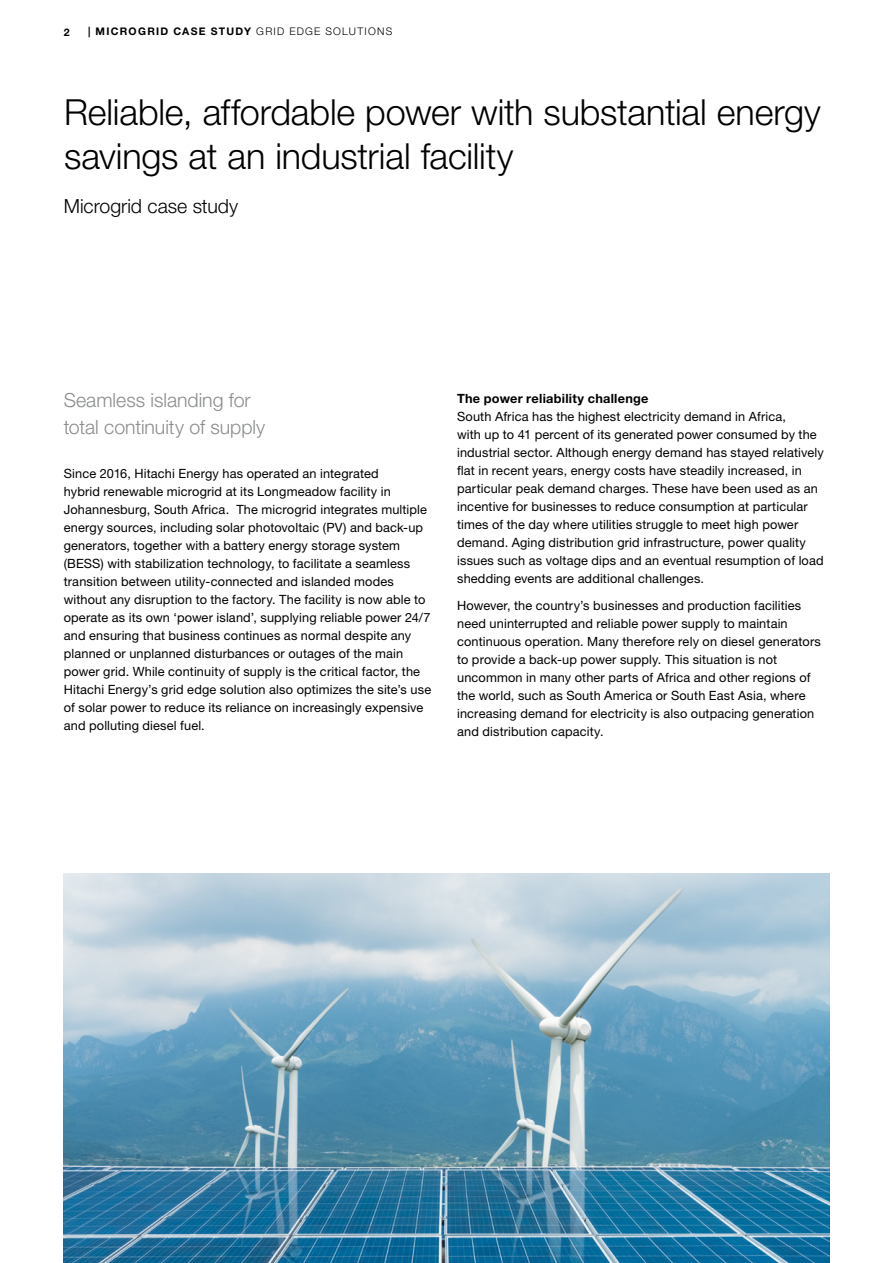
<style>
.page{position:relative;width:893px;height:1263px;background:#fff}
.page>*{position:absolute;margin:0;border:0;box-sizing:border-box;transform-origin:0 0}
.Subheadline_L_24pt_2{font:300 36px/43.2px "Helvetica Neue LT Pro";letter-spacing:-.005em;color:#000}
.Quote_13pt_18pt{font:300 19.5px "Helvetica Neue LT Pro";color:#8a8c8e}
.Lead_13pt_18pt{font:300 19.5px "Helvetica Neue LT Pro";color:#000}
.Copytext_8_5pt_12pt{font:12.75px/18px "Helvetica Neue LT Pro";letter-spacing:.01em;color:#000}
.Paragraph_Title_8_5p{font:700 12.75px "Helvetica Neue LT Pro";letter-spacing:.02em;color:#000}
.t1{font:700 10.5px "Helvetica Neue LT Pro";letter-spacing:.125em;color:#000}
.s1{font-weight:300}
</style>
<div class="page">
<img style="left:64px;top:874px;width:765px;height:389px">
<p class="t1" style="left:64px;top:25px;width:7px">2</p>
<p class="t1" style="left:88px;top:25px;width:306px">| MICROGRID CASE STUDY <span class="s1">GRID EDGE SOLUTIONS</span></p>
<p class="Subheadline_L_24pt_2" style="left:64px;top:90px;width:758px">Reliable, affordable power with substantial energy savings at an industrial facility</p>
<p class="Lead_13pt_18pt" style="left:64px;top:194px;width:176px">Microgrid case study</p>
<p class="Quote_13pt_18pt" style="left:64px;top:388px;width:188px">Seamless islanding for</p>
<p class="Quote_13pt_18pt" style="left:64px;top:415px;width:203px">total continuity of supply</p>
<p class="Copytext_8_5pt_12pt" style="left:64px;top:465px;width:369px">Since 2016, Hitachi Energy has operated an integrated<br>hybrid renewable microgrid at its Longmeadow facility in Johannesburg, South Africa. The microgrid integrates multiple energy sources, including solar photovoltaic (PV) and back-up generators, together with a battery energy storage system (BESS) with stabilization technology, to facilitate a seamless transition between utility-connected and islanded modes without any disruption to the factory. The facility is now able to operate as its own ‘power island’, supplying reliable power 24/7 and ensuring that business continues as normal despite any planned or unplanned disturbances or outages of the main power grid. While continuity of supply is the critical factor, the Hitachi Energy’s grid edge solution also optimizes the site’s use of solar power to reduce its reliance on increasingly expensive and polluting diesel fuel.</p>
<p class="Paragraph_Title_8_5p" style="left:457px;top:391px;width:193px">The power reliability challenge</p>
<p class="Copytext_8_5pt_12pt" style="left:457px;top:408px;width:368px">South Africa has the highest electricity demand in Africa,<br>with up to 41 percent of its generated power consumed by the industrial sector. Although energy demand has stayed relatively flat in recent years, energy costs have steadily increased, in particular peak demand charges. These have been used as an incentive for businesses to reduce consumption at particular times of the day where utilities struggle to meet high power demand. Aging distribution grid infrastructure, power quality issues such as voltage dips and an eventual resumption of load shedding events are additional challenges.</p>
<p class="Copytext_8_5pt_12pt" style="left:457px;top:596px;width:365px">However, the country’s businesses and production facilities need uninterrupted and reliable power supply to maintain continuous operation. Many therefore rely on diesel generators to provide a back-up power supply. This situation is not uncommon in many other parts of Africa and other regions of the world, such as South America or South East Asia, where increasing demand for electricity is also outpacing generation and distribution capacity.</p>
</div>
